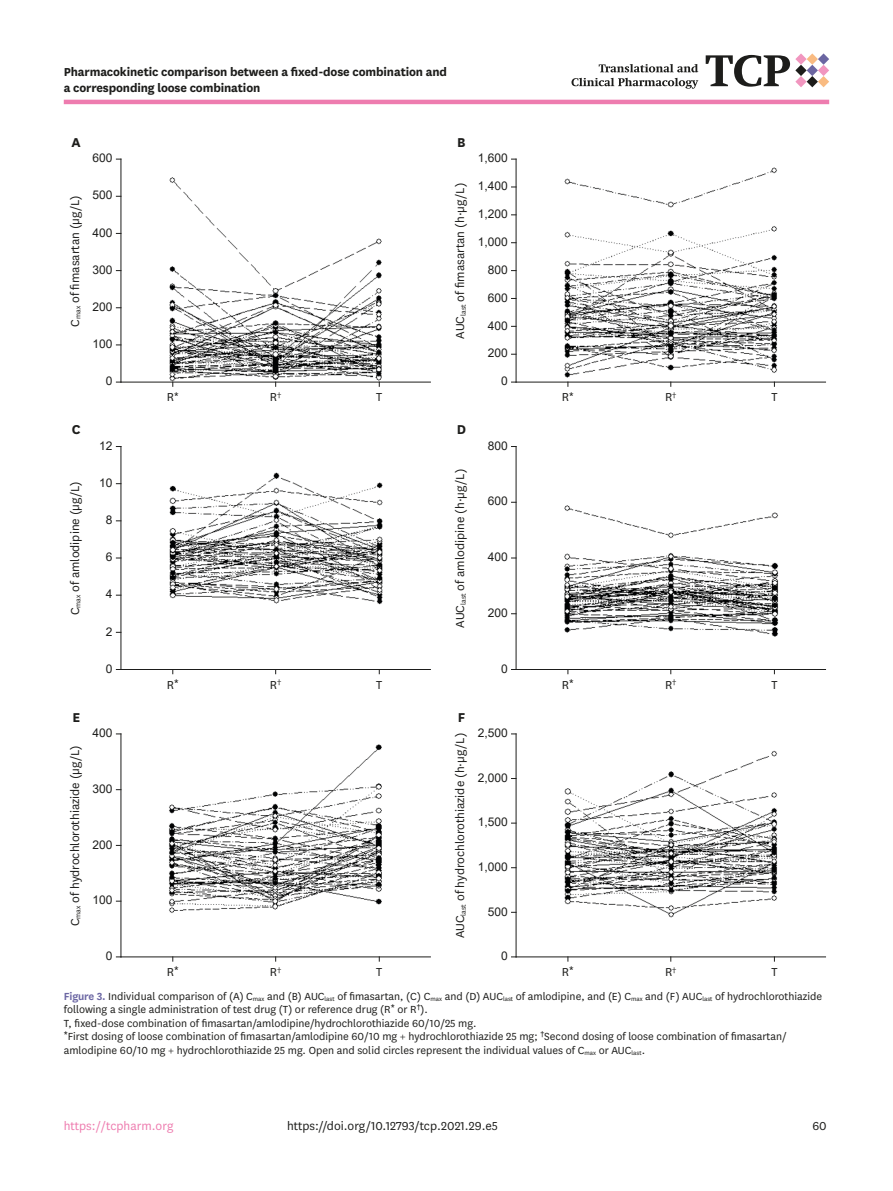
<style>
.page{position:relative;width:893px;height:1191px;background:#fff}
.page>*{position:absolute;margin:0;border:0;box-sizing:border-box;transform-origin:0 0}
.t1{font:700 15px "National";color:#1d1d1b}
.doi_running_footer{font:13.5px "National";color:#1d1d1b}
.alt-title-type{font:700 13.5px/16.2px "National";letter-spacing:-.01em;color:#1d1d1b}
.t2{font:13.5px "National";color:#ee7caf}
.fig_caption{font:12px/13.5px "National";color:#1d1d1b}
.t3{font:12px "Arial";color:#1d1d1b}
.s1{font-family:"Arial Unicode MS";font-size:11.85px}
.s2{font-weight:600;color:#6b66a3}
.s3{font-family:"Arial Unicode MS";font-size:10.5px}
</style>
<div class="page">
<hr style="left:64px;top:100px;width:765px;height:4px;background:#ee7caf">
<svg style="left:706px;top:53px;width:123px;height:34px"></svg>
<svg style="left:599px;top:64px;width:99px;height:8px"></svg>
<svg style="left:571px;top:78px;width:127px;height:11px"></svg>
<img style="left:564px;top:167px;width:213px;height:211px">
<img style="left:169px;top:177px;width:213px;height:204px">
<hr style="left:121px;top:382px;width:309px;height:1px;background:#1d1d1b">
<hr style="left:121px;top:159px;width:1px;height:223px;background:#1d1d1b">
<hr style="left:516px;top:382px;width:309px;height:1px;background:#1d1d1b">
<hr style="left:516px;top:159px;width:1px;height:223px;background:#1d1d1b">
<img style="left:564px;top:505px;width:215px;height:132px">
<img style="left:169px;top:472px;width:214px;height:133px">
<hr style="left:121px;top:669px;width:309px;height:1px;background:#1d1d1b">
<hr style="left:121px;top:446px;width:1px;height:223px;background:#1d1d1b">
<hr style="left:516px;top:669px;width:309px;height:1px;background:#1d1d1b">
<hr style="left:516px;top:446px;width:1px;height:223px;background:#1d1d1b">
<img style="left:564px;top:750px;width:214px;height:168px">
<img style="left:169px;top:744px;width:213px;height:169px">
<hr style="left:121px;top:956px;width:309px;height:1px;background:#1d1d1b">
<hr style="left:121px;top:734px;width:1px;height:223px;background:#1d1d1b">
<hr style="left:516px;top:956px;width:309px;height:1px;background:#1d1d1b">
<hr style="left:516px;top:734px;width:1px;height:223px;background:#1d1d1b">
<p class="alt-title-type" style="left:64px;top:63px;width:385px">Pharmacokinetic comparison between a fixed-dose combination and a corresponding loose combination</p>
<p class="t1" style="left:72px;top:131px;width:11px">A</p>
<p class="t3" style="left:93px;top:150px;width:22px">600</p>
<p class="doi_running_footer" style="left:66px;top:326px;width:133px;rotate:-90deg">C<sub>max</sub> of fimasartan (µg/L)</p>
<p class="t3" style="left:93px;top:187px;width:22px">500</p>
<p class="t3" style="left:93px;top:224px;width:22px">400</p>
<p class="t3" style="left:93px;top:261px;width:22px">300</p>
<p class="t3" style="left:93px;top:298px;width:22px">200</p>
<p class="t3" style="left:93px;top:336px;width:22px">100</p>
<p class="t3" style="left:106px;top:373px;width:8px">0</p>
<p class="t1" style="left:72px;top:419px;width:10px">C</p>
<p class="doi_running_footer" style="left:66px;top:615px;width:136px;rotate:-90deg">C<sub>max</sub> of amlodipine (µg/L)</p>
<p class="t3" style="left:99px;top:437px;width:15px">12</p>
<p class="t3" style="left:99px;top:474px;width:15px">10</p>
<p class="t3" style="left:106px;top:511px;width:8px">8</p>
<p class="t3" style="left:106px;top:549px;width:8px">6</p>
<p class="t3" style="left:106px;top:586px;width:8px">4</p>
<p class="t3" style="left:106px;top:623px;width:8px">2</p>
<p class="t3" style="left:106px;top:660px;width:8px">0</p>
<p class="t1" style="left:72px;top:706px;width:9px">E</p>
<p class="doi_running_footer" style="left:66px;top:926px;width:182px;rotate:-90deg">C<sub>max</sub> of hydrochlorothiazide (µg/L)</p>
<p class="t3" style="left:93px;top:724px;width:22px">400</p>
<p class="t3" style="left:93px;top:780px;width:22px">300</p>
<p class="t3" style="left:93px;top:836px;width:22px">200</p>
<p class="t3" style="left:93px;top:892px;width:22px">100</p>
<p class="t3" style="left:106px;top:947px;width:8px">0</p>
<p class="doi_running_footer" style="left:167px;top:388px;width:13px">R<span class="s1">*</span></p>
<p class="doi_running_footer" style="left:270px;top:388px;width:13px">R<sup>†</sup></p>
<p class="doi_running_footer" style="left:376px;top:388px;width:8px">T</p>
<p class="doi_running_footer" style="left:167px;top:676px;width:13px">R<span class="s1">*</span></p>
<p class="doi_running_footer" style="left:270px;top:676px;width:13px">R<sup>†</sup></p>
<p class="doi_running_footer" style="left:376px;top:676px;width:8px">T</p>
<p class="t1" style="left:457px;top:131px;width:10px">B</p>
<p class="doi_running_footer" style="left:451px;top:339px;width:157px;rotate:-90deg">AUC<sub>last</sub> of fimasartan (h·µg/L)</p>
<p class="t3" style="left:478px;top:150px;width:32px">1,600</p>
<p class="t3" style="left:478px;top:178px;width:32px">1,400</p>
<p class="t3" style="left:478px;top:205px;width:32px">1,200</p>
<p class="t3" style="left:478px;top:233px;width:32px">1,000</p>
<p class="t3" style="left:488px;top:261px;width:22px">800</p>
<p class="t3" style="left:488px;top:289px;width:22px">600</p>
<p class="t3" style="left:488px;top:317px;width:22px">400</p>
<p class="t3" style="left:488px;top:345px;width:22px">200</p>
<p class="t3" style="left:501px;top:373px;width:8px">0</p>
<p class="t1" style="left:457px;top:419px;width:11px">D</p>
<p class="doi_running_footer" style="left:451px;top:627px;width:160px;rotate:-90deg">AUC<sub>last</sub> of amlodipine (h·µg/L)</p>
<p class="t3" style="left:488px;top:437px;width:22px">800</p>
<p class="t3" style="left:488px;top:493px;width:22px">600</p>
<p class="t3" style="left:488px;top:549px;width:22px">400</p>
<p class="t3" style="left:488px;top:604px;width:22px">200</p>
<p class="t3" style="left:501px;top:660px;width:8px">0</p>
<p class="t1" style="left:458px;top:706px;width:9px">F</p>
<p class="doi_running_footer" style="left:451px;top:938px;width:207px;rotate:-90deg">AUC<sub>last</sub> of hydrochlorothiazide (h·µg/L)</p>
<p class="t3" style="left:478px;top:724px;width:32px">2,500</p>
<p class="t3" style="left:478px;top:769px;width:32px">2,000</p>
<p class="t3" style="left:478px;top:814px;width:32px">1,500</p>
<p class="t3" style="left:478px;top:858px;width:32px">1,000</p>
<p class="t3" style="left:488px;top:903px;width:22px">500</p>
<p class="t3" style="left:501px;top:947px;width:8px">0</p>
<p class="doi_running_footer" style="left:562px;top:388px;width:13px">R<span class="s1">*</span></p>
<p class="doi_running_footer" style="left:665px;top:388px;width:13px">R<sup>†</sup></p>
<p class="doi_running_footer" style="left:771px;top:388px;width:8px">T</p>
<p class="doi_running_footer" style="left:562px;top:676px;width:13px">R<span class="s1">*</span></p>
<p class="doi_running_footer" style="left:665px;top:676px;width:13px">R<sup>†</sup></p>
<p class="doi_running_footer" style="left:771px;top:676px;width:8px">T</p>
<p class="doi_running_footer" style="left:562px;top:963px;width:13px">R<span class="s1">*</span></p>
<p class="doi_running_footer" style="left:665px;top:963px;width:13px">R<sup>†</sup></p>
<p class="doi_running_footer" style="left:771px;top:963px;width:8px">T</p>
<p class="fig_caption" style="left:64px;top:989px;width:760px"><span class="s2">Figure 3.</span> Individual comparison of (A) C<sub>max</sub> and (B) AUC<sub>last</sub> of fimasartan, (C) C<sub>max</sub> and (D) AUC<sub>last</sub> of amlodipine, and (E) C<sub>max</sub> and (F) AUC<sub>last</sub> of hydrochlorothiazide following a single administration of test drug (T) or reference drug (R<span class="s3">*</span> or R<sup>†</sup>).<br>T, fixed-dose combination of fimasartan/amlodipine/hydrochlorothiazide 60/10/25 mg.<br><span class="s3">*</span>First dosing of loose combination of fimasartan/amlodipine 60/10 mg + hydrochlorothiazide 25 mg; <sup>†</sup>Second dosing of loose combination of fimasartan/ amlodipine 60/10 mg + hydrochlorothiazide 25 mg. Open and solid circles represent the individual values of C<sub>max</sub> or AUC<sub>last</sub>.</p>
<p class="doi_running_footer" style="left:167px;top:963px;width:13px">R<span class="s1">*</span></p>
<p class="doi_running_footer" style="left:270px;top:963px;width:13px">R<sup>†</sup></p>
<p class="doi_running_footer" style="left:376px;top:963px;width:8px">T</p>
<p class="t2" style="left:64px;top:1116px;width:111px">https://tcpharm.org</p>
<p class="doi_running_footer" style="left:287px;top:1116px;width:212px">https://doi.org/10.12793/tcp.2021.29.e5</p>
<p class="doi_running_footer" style="left:812px;top:1116px;width:16px">60</p>
</div>
